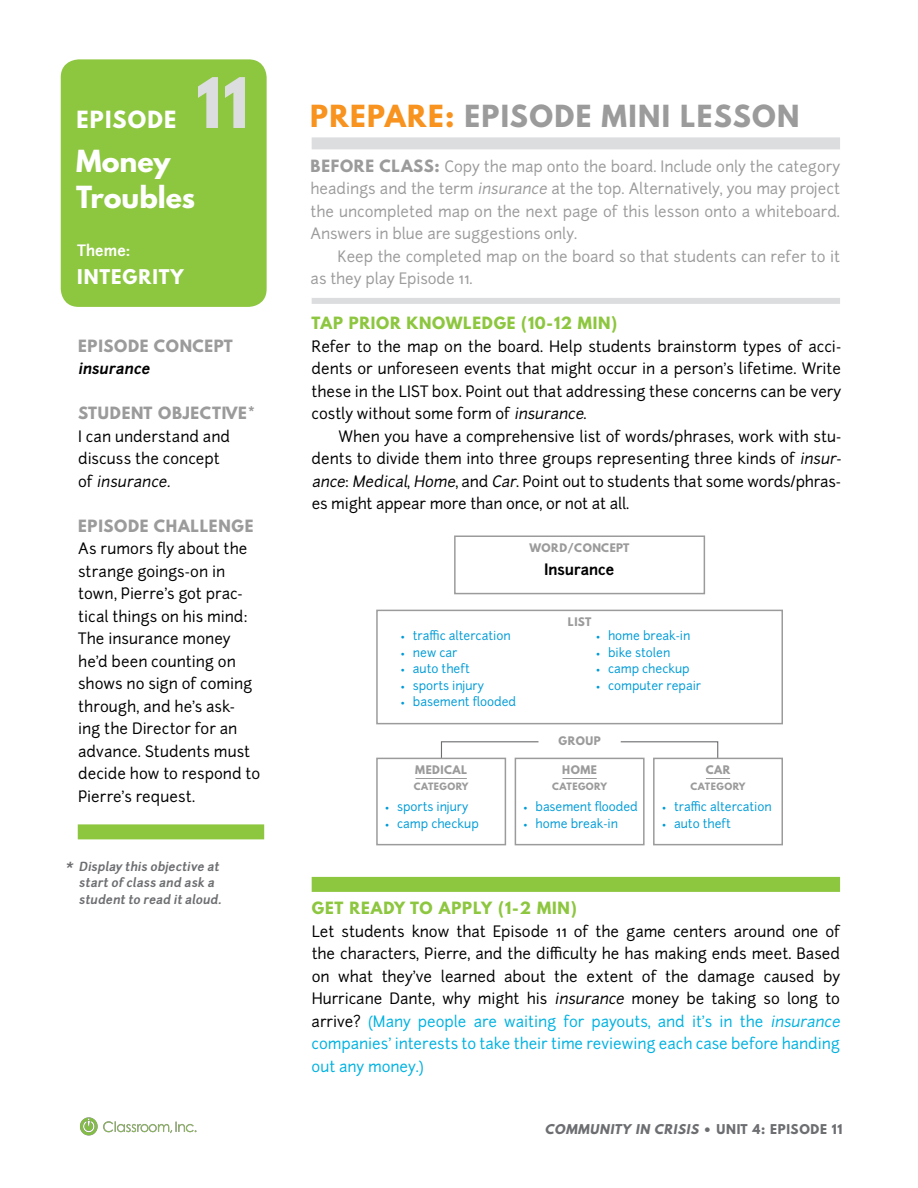
<style>
.page{position:relative;width:918px;height:1188px;background:#fff}
.page>*{position:absolute;margin:0;border:0;box-sizing:border-box;transform-origin:0 0}
.t1{font:700 61.65px "League Spartan";color:#dcddde}
.t2{font:700 27px "League Spartan";letter-spacing:.05em;color:#9c9b9b}
.t3{font:700 27px/36px "League Spartan";color:#fff}
.t4{font:700 21px "League Spartan";letter-spacing:.06em;color:#fff}
.t5{font:700 18px "League Spartan";color:#fff}
.t6{font:15px/22.5px "Junction";letter-spacing:-.005em;color:#000}
.t7{font:15px/22.5px "Junction";letter-spacing:-.005em;color:#9c9b9b;text-align:justify}
.t8{font:700 15px "League Spartan";letter-spacing:.05em;color:#8dc63f}
.t9{font:700 15px "League Spartan";letter-spacing:.05em;color:#9c9b9b}
.t10{font:italic 700 15px "Junction";color:#000}
.t11{font:700 15px "Junction";letter-spacing:-.005em;color:#000}
.t12{font:700 15px "Junction";color:#fff}
.t13{font:12px "Junction";letter-spacing:-.005em;color:#009cd7}
.t14{font:italic 700 12px/16.5px "Junction";color:#6d6e71}
.t15{font:italic 700 12px "League Spartan";color:#6d6e71}
.t16{font:700 12px "League Spartan";letter-spacing:.06em;color:#6d6e71}
.t17{font:700 10.5px "League Spartan";letter-spacing:.05em;color:#9c9b9b}
.t18{font:700 9px "League Spartan";letter-spacing:.05em;color:#9c9b9b}
.s1{font-style:italic}
.s2{color:#f7931e}
.s3{font-family:"League Spartan";font-weight:700}
.s4{color:#00b2e1}
.s5{font-style:italic;color:#00b2e1}
.s6{font-style:normal}
</style>
<div class="page">
<div style="left:61px;top:59px;width:206px;height:248px;background:#8dc63f;border-radius:18px"></div>
<div style="left:312px;top:137px;width:528px;height:12px;background:#dcddde"></div>
<div style="left:312px;top:298px;width:528px;height:6px;background:#dcddde"></div>
<div style="left:312px;top:877px;width:528px;height:15px;background:#8dc63f"></div>
<div style="left:85px;top:824px;width:172px;height:15px;background:#8dc63f"></div>
<div style="left:454px;top:536px;width:251px;height:58px;border:2px solid #9c9b9b"></div>
<svg style="left:440px;top:741px;width:100px;height:19px"></svg>
<svg style="left:620px;top:741px;width:99px;height:17px"></svg>
<hr style="left:416px;top:778px;width:51px;height:1px;background:#9c9b9b">
<div style="left:376px;top:758px;width:130px;height:87px;border:2px solid #9c9b9b"></div>
<hr style="left:562px;top:778px;width:35px;height:1px;background:#9c9b9b">
<div style="left:515px;top:758px;width:130px;height:87px;border:2px solid #9c9b9b"></div>
<svg style="left:706px;top:778px;width:24px;height:1px"></svg>
<div style="left:653px;top:758px;width:130px;height:87px;border:2px solid #9c9b9b"></div>
<div style="left:376px;top:610px;width:407px;height:114px;border:2px solid #9c9b9b"></div>
<img style="left:80px;top:1117px;width:117px;height:19px">
<h3 class="t4" style="left:76px;top:103px;width:101px">EPISODE</h3>
<h1 class="t1" style="left:196px;top:55px;width:54px">11</h1>
<h2 class="t3" style="left:76px;top:143px;width:121px">Money<br>Troubles</h2>
<p class="t12" style="left:78px;top:241px;width:54px">Theme:</p>
<p class="t5" style="left:77px;top:263px;width:21px">Integrity</p>
<p class="t9" style="left:78px;top:334px;width:156px">EPISODE CONCEPT</p>
<p class="t10" style="left:78px;top:359px;width:76px">insurance</p>
<p class="t9" style="left:78px;top:402px;width:178px">STUDENT OBJECTIVE*</p>
<p class="t6" style="left:78px;top:425px;width:154px">I can understand and discuss the concept o f <span class="s1">insurance.</span></p>
<p class="t9" style="left:78px;top:514px;width:177px">EPISODE CHALLENGE</p>
<p class="t6" style="left:78px;top:538px;width:184px">As rumors fly about the strange goings-on in town, Pierre’s got prac&shy;tical things on his mind:<br>The insurance money he’d been counting on shows no sign of coming through, and he’s ask&shy;ing the Director for an advance. Students must decide how to respond to<br>Pierre’s request.</p>
<p class="t14" style="left:79px;top:858px;width:146px;text-indent:-14px">* Display this objective at start of class and ask a student to read it aloud.</p>
<h2 class="t2" style="left:310px;top:95px;width:491px"><span class="s2">PREPARE:</span> EPISODE MINI LESSON</h2>
<p class="t7" style="left:311px;top:155px;width:531px"><span class="s3">BEFORE CLASS:</span> Copy the map onto the board. Include only the category headings and the term <span class="s1">insurance</span> at the top. Alternatively, you may project the uncompleted map on the next page of this lesson onto a whiteboard.<br>Answers in blue are suggestions only.</p>
<p class="t7" style="left:311px;top:245px;width:531px;text-indent:27px">Keep the completed map on the board so that students can refer to it as they play Episode 11.</p>
<p class="t8" style="left:312px;top:312px;width:307px">TAP PRIOR KNOWLEDGE (10-12 MIN)</p>
<p class="t6" style="left:312px;top:335px;width:531px;text-align:justify">Refer to the map on the board. Help students brainstorm types of acci&shy;dents or unforeseen events that might occur in a person’s lifetime. Write these in the LIST box. Point out that addressing these concerns can be very costly without some form of <span class="s1">insurance</span>.</p>
<p class="t6" style="left:312px;top:425px;width:534px;text-indent:27px">When you have a comprehensive list of words/phrases, work with stu&shy;dents to divide them into three groups representing three kinds of <span class="s1">insur&shy;ance</span>: <span class="s1">Medical</span>, <span class="s1">Home</span>, and <span class="s1">Car</span>. Point out to students that some words/phras&shy;es might appear more than once, or not at all.</p>
<p class="t17" style="left:530px;top:539px;width:101px">WORD/CONCEPT</p>
<p class="t11" style="left:545px;top:560px;width:72px">Insurance</p>
<p class="t13" style="left:401px;top:628px;width:111px">• traffic altercation</p>
<p class="t13" style="left:401px;top:645px;width:58px">• new car</p>
<p class="t13" style="left:401px;top:661px;width:71px">• auto theft</p>
<p class="t13" style="left:401px;top:678px;width:85px">• sports injury</p>
<p class="t13" style="left:401px;top:694px;width:117px">• basement flooded</p>
<p class="t17" style="left:568px;top:613px;width:25px">LIST</p>
<p class="t13" style="left:596px;top:628px;width:96px">• home break-in</p>
<p class="t13" style="left:596px;top:645px;width:76px">• bike stolen</p>
<p class="t13" style="left:596px;top:661px;width:95px">• camp checkup</p>
<p class="t13" style="left:596px;top:678px;width:107px">• computer repair</p>
<p class="t17" style="left:415px;top:761px;width:53px">MEDICAL</p>
<p class="t18" style="left:414px;top:780px;width:56px">CATEGORY</p>
<p class="t13" style="left:385px;top:799px;width:85px">• sports injury</p>
<p class="t13" style="left:385px;top:815px;width:95px">• camp checkup</p>
<p class="t17" style="left:558px;top:733px;width:44px">GROUP</p>
<p class="t17" style="left:562px;top:761px;width:36px">HOME</p>
<p class="t18" style="left:552px;top:780px;width:56px">CATEGORY</p>
<p class="t13" style="left:524px;top:799px;width:116px">• basement flooded</p>
<p class="t13" style="left:524px;top:815px;width:96px">• home break-in</p>
<p class="t17" style="left:706px;top:761px;width:26px">CAR</p>
<p class="t18" style="left:691px;top:780px;width:56px">CATEGORY</p>
<p class="t13" style="left:662px;top:799px;width:111px">• traffic altercation</p>
<p class="t13" style="left:662px;top:815px;width:71px">• auto theft</p>
<p class="t8" style="left:312px;top:897px;width:267px">GET READY TO APPLY (1-2 MIN)</p>
<p class="t6" style="left:312px;top:920px;width:533px">Let students know that Episode 11 of the game centers around one of the characters, Pierre, and the difficulty he has making ends meet. Based on what they’ve learned about the extent of the damage caused by Hurricane Dante, why might his <span class="s1">insurance</span> money be taking so long to arrive? <span class="s4">(Many people are waiting for payouts, and it’s in the</span> <span class="s5">insurance </span><span class="s4">companies’ interests to take their time reviewing each case before handing out any money.)</span></p>
<p class="t15" style="left:545px;top:1119px;width:190px">COMMUNITY IN CRISIS <span class="s6">• U nit</span></p>
<p class="t16" style="left:752px;top:1119px;width:92px">4: EPISODE 11</p>
</div>
